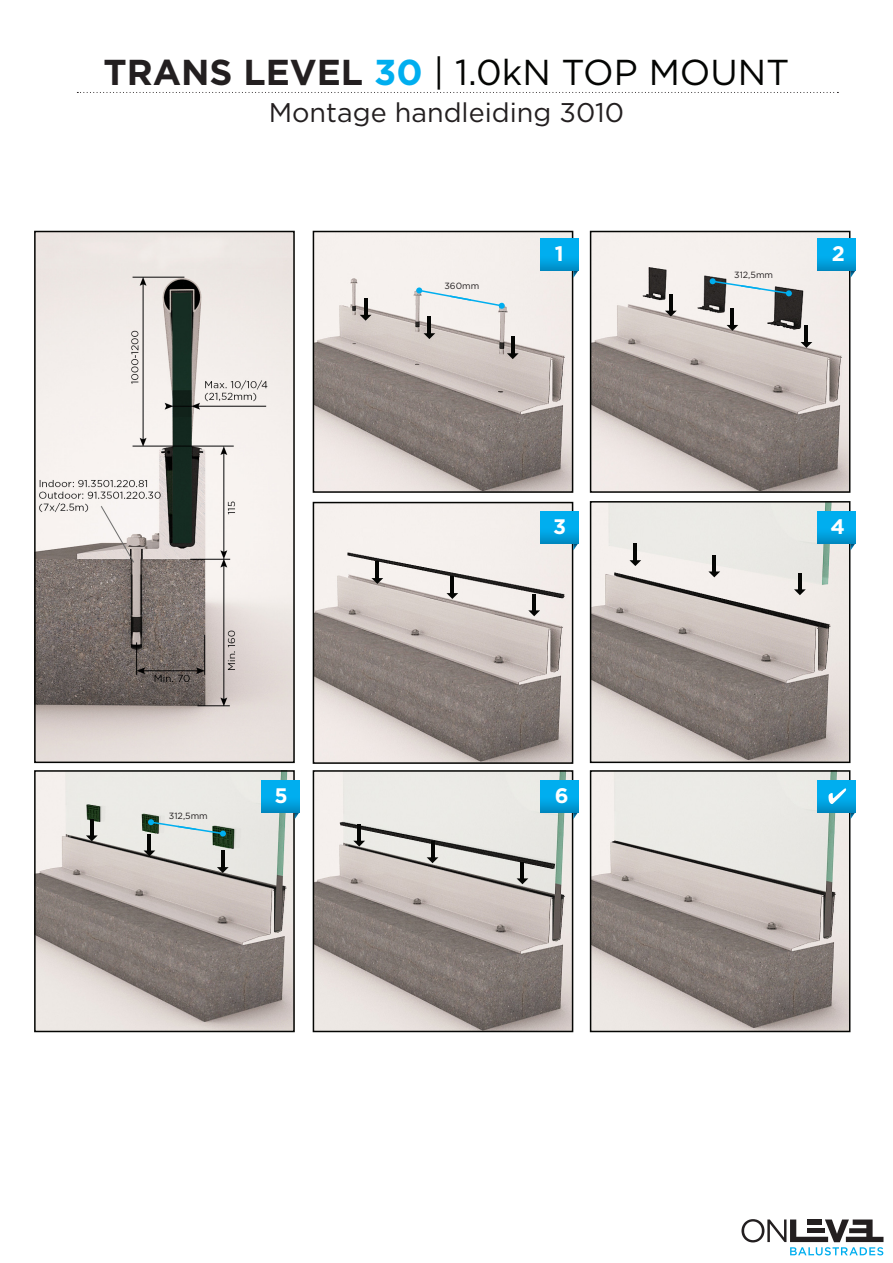
<style>
.page{position:relative;width:893px;height:1263px;background:#fff}
.page>*{position:absolute;margin:0;border:0;box-sizing:border-box;transform-origin:0 0}
.t1{font:36px "Gotham";color:#040503}
.t2{font:27px "Gotham";color:#231f20}
.t3{font:700 21px "Gotham";color:#fff}
.t4{font:9px "Gotham";color:#231f20}
.s1{font-weight:700;color:#231f20}
.s2{font-weight:700;color:#00aeef}
</style>
<div class="page">
<svg style="left:741px;top:1219px;width:142px;height:36px"></svg>
<img style="left:316px;top:234px;width:254px;height:256px">
<div style="left:313px;top:231px;width:260px;height:262px;border:2px solid #040503"></div>
<img style="left:316px;top:505px;width:254px;height:256px">
<div style="left:313px;top:502px;width:260px;height:262px;border:2px solid #040503"></div>
<img style="left:37px;top:773px;width:255px;height:256px">
<div style="left:34px;top:770px;width:261px;height:262px;border:2px solid #040503"></div>
<img style="left:316px;top:773px;width:254px;height:256px">
<div style="left:313px;top:770px;width:260px;height:262px;border:2px solid #040503"></div>
<img style="left:593px;top:773px;width:254px;height:256px">
<div style="left:590px;top:770px;width:260px;height:262px;border:2px solid #040503"></div>
<img style="left:593px;top:504px;width:254px;height:256px">
<div style="left:590px;top:501px;width:260px;height:262px;border:2px solid #040503"></div>
<img style="left:593px;top:234px;width:254px;height:256px">
<div style="left:590px;top:231px;width:260px;height:262px;border:2px solid #040503"></div>
<svg style="left:708px;top:571px;width:12px;height:6px"></svg>
<hr style="left:712px;top:555px;width:4px;height:18px;background:#040503">
<svg style="left:794px;top:589px;width:12px;height:6px"></svg>
<hr style="left:798px;top:573px;width:4px;height:17px;background:#040503">
<svg style="left:629px;top:560px;width:12px;height:6px"></svg>
<hr style="left:633px;top:543px;width:4px;height:18px;background:#040503">
<svg style="left:217px;top:867px;width:12px;height:6px"></svg>
<hr style="left:221px;top:850px;width:4px;height:18px;background:#040503">
<svg style="left:353px;top:841px;width:12px;height:5px"></svg>
<hr style="left:357px;top:824px;width:4px;height:18px;background:#040503">
<svg style="left:427px;top:857px;width:11px;height:6px"></svg>
<hr style="left:431px;top:841px;width:3px;height:17px;background:#040503">
<svg style="left:517px;top:878px;width:11px;height:6px"></svg>
<hr style="left:520px;top:862px;width:4px;height:17px;background:#040503">
<svg style="left:144px;top:850px;width:11px;height:6px"></svg>
<hr style="left:148px;top:834px;width:3px;height:17px;background:#040503">
<svg style="left:86px;top:835px;width:12px;height:6px"></svg>
<hr style="left:90px;top:819px;width:4px;height:17px;background:#040503">
<svg style="left:665px;top:311px;width:12px;height:5px"></svg>
<hr style="left:669px;top:294px;width:4px;height:18px;background:#040503">
<svg style="left:727px;top:325px;width:11px;height:6px"></svg>
<hr style="left:730px;top:308px;width:4px;height:18px;background:#040503">
<svg style="left:801px;top:342px;width:11px;height:6px"></svg>
<hr style="left:804px;top:325px;width:4px;height:18px;background:#040503">
<svg style="left:507px;top:353px;width:12px;height:6px"></svg>
<hr style="left:511px;top:337px;width:4px;height:17px;background:#040503">
<svg style="left:528px;top:610px;width:12px;height:6px"></svg>
<hr style="left:532px;top:594px;width:4px;height:17px;background:#040503">
<svg style="left:446px;top:593px;width:12px;height:6px"></svg>
<hr style="left:450px;top:576px;width:4px;height:18px;background:#040503">
<svg style="left:371px;top:578px;width:12px;height:6px"></svg>
<hr style="left:375px;top:561px;width:4px;height:18px;background:#040503">
<svg style="left:423px;top:333px;width:12px;height:6px"></svg>
<hr style="left:427px;top:316px;width:4px;height:18px;background:#040503">
<svg style="left:360px;top:315px;width:11px;height:6px"></svg>
<hr style="left:364px;top:298px;width:4px;height:18px;background:#040503">
<img style="left:37px;top:234px;width:255px;height:526px">
<div style="left:34px;top:231px;width:261px;height:532px;border:2px solid #040503"></div>
<svg style="left:573px;top:271px;width:5px;height:7px"></svg>
<svg style="left:573px;top:543px;width:5px;height:7px"></svg>
<svg style="left:295px;top:812px;width:4px;height:7px"></svg>
<svg style="left:573px;top:812px;width:5px;height:7px"></svg>
<svg style="left:850px;top:812px;width:5px;height:7px"></svg>
<svg style="left:850px;top:543px;width:5px;height:7px"></svg>
<svg style="left:850px;top:271px;width:5px;height:7px"></svg>
<div style="left:540px;top:239px;width:38px;height:32px;background:linear-gradient(to bottom,#00b8fc,#0096d1)"></div>
<div style="left:540px;top:511px;width:38px;height:32px;background:linear-gradient(to bottom,#00b7fb,#0098d3)"></div>
<div style="left:261px;top:780px;width:38px;height:32px;background:linear-gradient(to bottom,#00b8fb,#0097d2)"></div>
<div style="left:540px;top:780px;width:38px;height:32px;background:linear-gradient(to bottom,#00b8fb,#0097d2)"></div>
<div style="left:817px;top:780px;width:38px;height:32px;background:linear-gradient(to bottom,#00b8fb,#0097d2)"></div>
<div style="left:817px;top:511px;width:38px;height:32px;background:linear-gradient(to bottom,#00b7fb,#0098d3)"></div>
<div style="left:817px;top:239px;width:38px;height:32px;background:linear-gradient(to bottom,#00b8fc,#0096d1)"></div>
<svg style="left:828px;top:787px;width:19px;height:18px"></svg>
<svg style="left:77px;top:92px;width:761px;height:1px"></svg>
<svg style="left:417px;top:289px;width:86px;height:18px"></svg>
<svg style="left:498px;top:302px;width:7px;height:7px"></svg>
<svg style="left:709px;top:278px;width:7px;height:6px"></svg>
<svg style="left:711px;top:280px;width:80px;height:15px"></svg>
<div style="left:786px;top:290px;width:6px;height:7px;background:#00aeef;border-radius:50%"></div>
<svg style="left:148px;top:819px;width:77px;height:16px"></svg>
<div style="left:220px;top:830px;width:6px;height:7px;background:#00aeef;border-radius:50%"></div>
<p class="t1" style="left:103px;top:49px;width:688px"><span class="s1">TRANS LEVEL</span> <span class="s2">30</span> | 1.0kN TOP MOUNT</p>
<p class="t2" style="left:269px;top:95px;width:357px">Montage handleiding 3010</p>
<p class="t4" style="left:444px;top:280px;width:36px">360mm</p>
<p class="t3" style="left:555px;top:240px;width:10px">1</p>
<p class="t4" style="left:734px;top:269px;width:40px">312,5mm</p>
<p class="t3" style="left:832px;top:240px;width:15px">2</p>
<p class="t3" style="left:553px;top:513px;width:15px">3</p>
<p class="t3" style="left:830px;top:513px;width:16px">4</p>
<p class="t4" style="left:169px;top:810px;width:40px">312,5mm</p>
<p class="t3" style="left:275px;top:781px;width:15px">5</p>
<p class="t3" style="left:555px;top:781px;width:15px">6</p>
</div>
